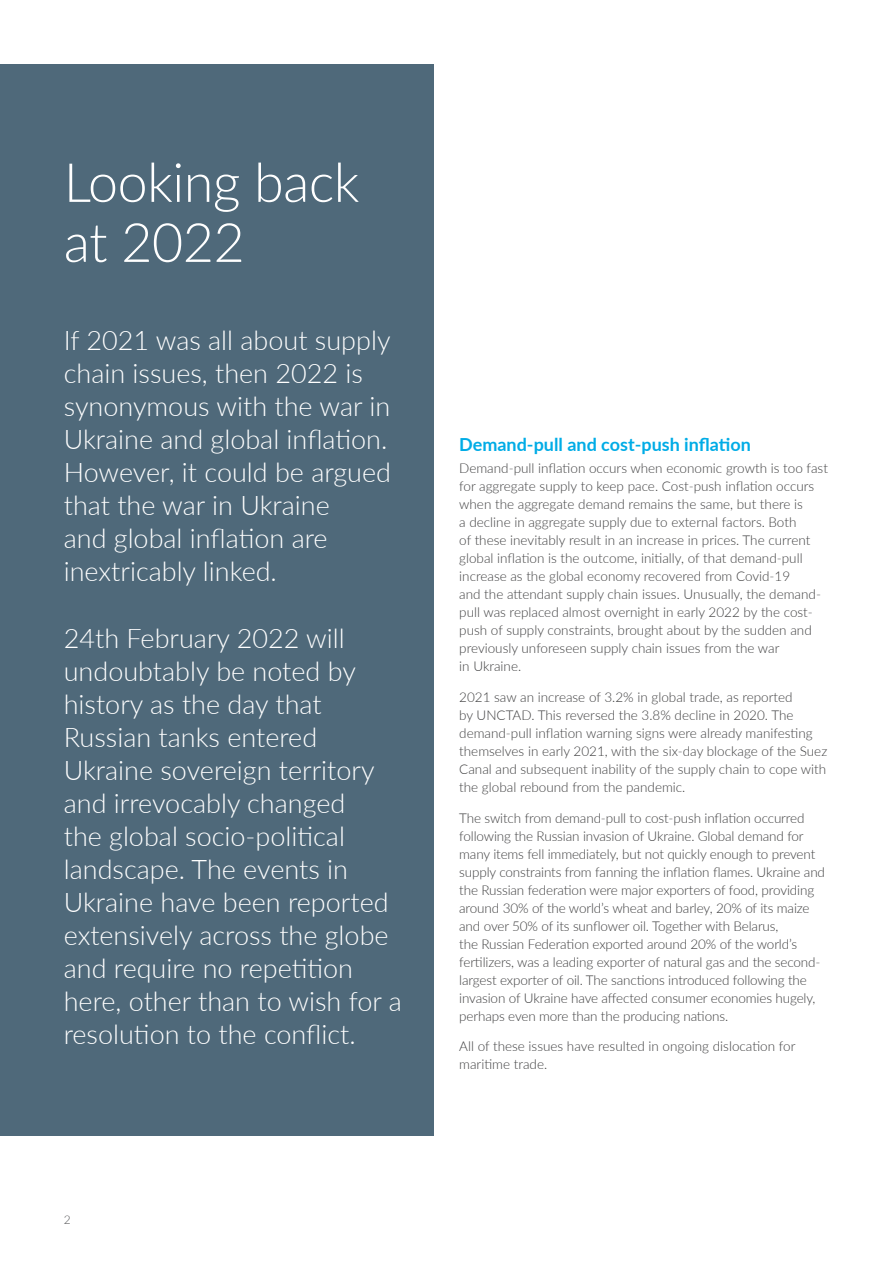
<style>
.page{position:relative;width:893px;height:1263px;background:#fff}
.page>*{position:absolute;margin:0;border:0;box-sizing:border-box;transform-origin:0 0}
.Heading_1__white{font:300 54px/60px "Lato";letter-spacing:-.01em;color:#fff}
.Intro_text{font:300 27px/33px "Lato";color:#fff}
.Heading_2{font:700 18px "Lato";color:#00ace6}
.Body_copy{font:300 13.5px/18px "Lato";letter-spacing:-.005em;color:#3e3e3f}
.t1{font:300 12px "Lato";color:#57585a}
</style>
<div class="page">
<div style="left:0;top:64px;width:434px;height:1071px;background:#4f697a"></div>
<p class="Heading_1__white" style="left:64px;top:150px;width:297px">Looking back at 2022</p>
<p class="Intro_text" style="left:64px;top:323px;width:329px">If 2021 was all about supply chain issues, then 2022 is synonymous with the war in<br>Ukraine and global inflation.<br>However, it could be argued that the war in Ukraine<br>and global inflation are inextricably linked.</p>
<p class="Intro_text" style="left:64px;top:621px;width:340px">24th February 2022 will undoubtably be noted by history as the day that<br>Russian tanks entered<br>Ukraine sovereign territory and irrevocably changed<br>the global socio-political landscape. The events in<br>Ukraine have been reported extensively across the globe and require no repetition here, other than to wish for a resolution to the conflict.</p>
<p class="t1" style="left:64px;top:1211px;width:8px">2</p>
<p class="Heading_2" style="left:459px;top:431px;width:293px">Demand-pull and cost-push inflation</p>
<p class="Body_copy" style="left:459px;top:459px;width:370px">Demand-pull inflation occurs when economic growth is too fast for aggregate supply to keep pace. Cost-push inflation occurs when the aggregate demand remains the same, but there is<br>a decline in aggregate supply due to external factors. Both<br>of these inevitably result in an increase in prices. The current global inflation is the outcome, initially, of that demand-pull increase as the global economy recovered from Covid-19<br>and the attendant supply chain issues. Unusually, the demand&shy;pull was replaced almost overnight in early 2022 by the cost&shy;push of supply constraints, brought about by the sudden and previously unforeseen supply chain issues from the war<br>in Ukraine.</p>
<p class="Body_copy" style="left:459px;top:687px;width:370px">2021 saw an increase of 3.2% in global trade, as reported<br>by UNCTAD. This reversed the 3.8% decline in 2020. The demand-pull inflation warning signs were already manifesting themselves in early 2021, with the six-day blockage of the Suez Canal and subsequent inability of the supply chain to cope with the global rebound from the pandemic.</p>
<p class="Body_copy" style="left:459px;top:808px;width:367px">The switch from demand-pull to cost-push inflation occurred following the Russian invasion of Ukraine. Global demand for many items fell immediately, but not quickly enough to prevent supply constraints from fanning the inflation flames. Ukraine and the Russian federation were major exporters of food, providing around 30% of the world’s wheat and barley, 20% of its maize and over 50% of its sunflower oil. Together with Belarus,<br>the Russian Federation exported around 20% of the world’s fertilizers, was a leading exporter of natural gas and the second&shy;largest exporter of oil. The sanctions introduced following the invasion of Ukraine have affected consumer economies hugely, perhaps even more than the producing nations.</p>
<p class="Body_copy" style="left:459px;top:1037px;width:338px">All of these issues have resulted in ongoing dislocation for maritime trade.</p>
</div>
